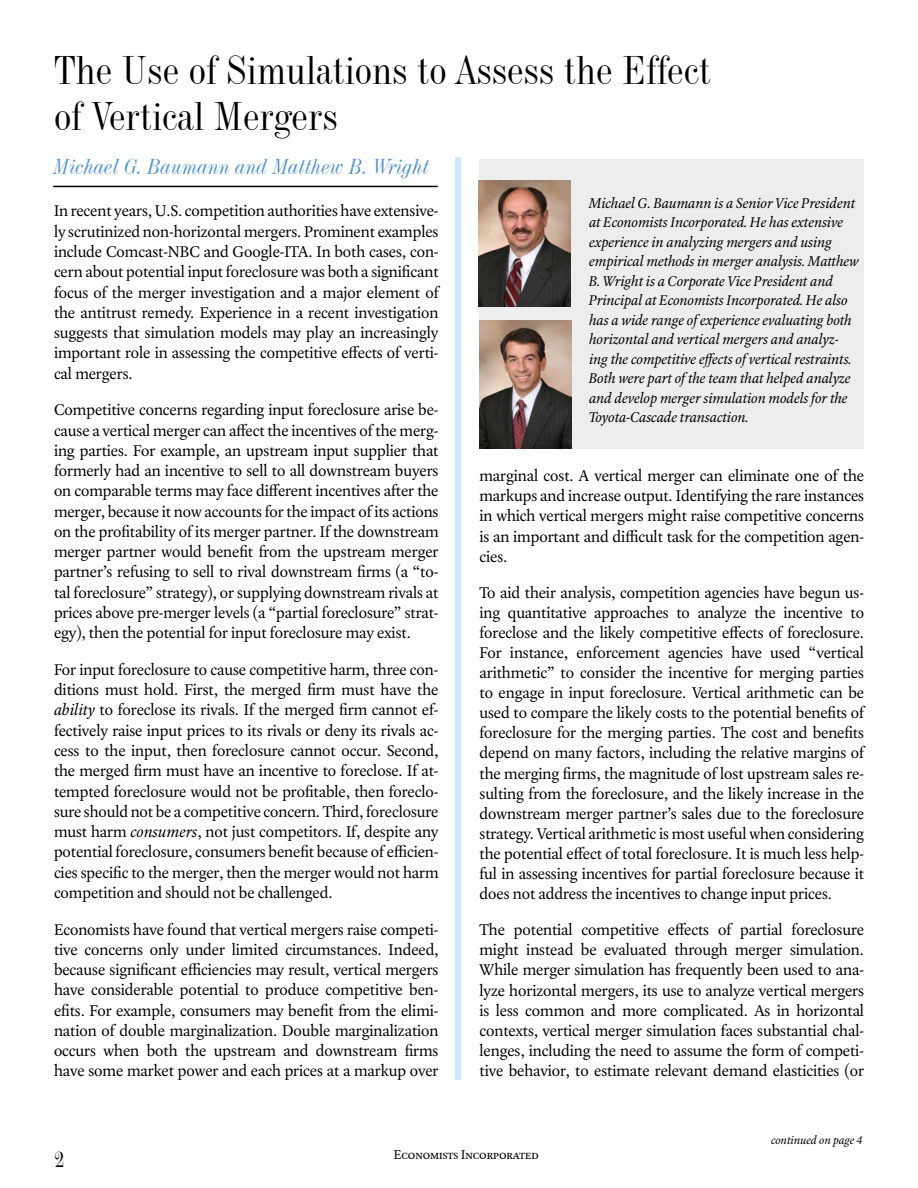
<style>
.page{position:relative;width:918px;height:1188px;background:#fff}
.page>*{position:absolute;margin:0;border:0;box-sizing:border-box;transform-origin:0 0}
.t1{font:39px/46.8px "Industrial 736 BT";color:#000}
.t2{font:italic 21px "Industrial 736 BT";color:#5091cd}
.t3{font:21px "Industrial 736 BT";color:#000}
.t4{font:16.5px/20.2px "Laurentian Std";color:#000;text-align:justify}
.t5{font:italic 15px/19.5px "Laurentian Std";color:#000}
.t6{font:13.5px "Laurentian SC";color:#000}
.t7{font:italic 12px "Laurentian Std";color:#000}
.s1{font-style:italic}
</style>
<div class="page">
<hr style="left:53px;top:186px;width:385px;height:1px;background:#000">
<div style="left:456px;top:158px;width:5px;height:922px;background:#cee9f9"></div>
<div style="left:479px;top:159px;width:385px;height:290px;background:#ededee"></div>
<img style="left:479px;top:180px;width:92px;height:127px">
<img style="left:480px;top:320px;width:92px;height:129px">
<h1 class="t1" style="left:54px;top:46px;width:659px">The Use of Simulations to Assess the Effect of Vertical Mergers</h1>
<p class="t2" style="left:54px;top:154px;width:377px">Michael G. Baumann and Matthew B. Wright</p>
<p class="t4" style="left:54px;top:201px;width:386px">In recent years, U.S. competition authorities have extensive&shy;ly scrutinized non-horizontal mergers. Prominent examples include Comcast-NBC and Google-ITA. In both cases, con&shy;cern about potential input foreclosure was both a significant focus of the merger investigation and a major element of the antitrust remedy. Experience in a recent investigation suggests that simulation models may play an increasingly important role in assessing the competitive effects of verti&shy;cal mergers.</p>
<p class="t4" style="left:54px;top:400px;width:386px">Competitive concerns regarding input foreclosure arise be&shy;cause a vertical merger can affect the incentives of the merg&shy;ing parties. For example, an upstream input supplier that formerly had an incentive to sell to all downstream buyers on comparable terms may face different incentives after the merger, because it now accounts for the impact of its actions on the profitability of its merger partner. If the downstream merger partner would benefit from the upstream merger partner’s refusing to sell to rival downstream firms (a “to&shy;tal foreclosure” strategy), or supplying downstream rivals at prices above pre-merger levels (a “partial foreclosure” strat&shy;egy), then the potential for input foreclosure may exist.</p>
<p class="t4" style="left:54px;top:659px;width:386px">For input foreclosure to cause competitive harm, three con&shy;ditions must hold. First, the merged firm must have the <span class="s1">ability</span> to foreclose its rivals. If the merged firm cannot ef&shy;fectively raise input prices to its rivals or deny its rivals ac&shy;cess to the input, then foreclosure cannot occur. Second, the merged firm must have an incentive to foreclose. If at&shy;tempted foreclosure would not be profitable, then foreclo&shy;sure should not be a competitive concern. Third, foreclosure must harm <span class="s1">consumers</span>, not just competitors. If, despite any potential foreclosure, consumers benefit because of efficien&shy;cies specific to the merger, then the merger would not harm competition and should not be challenged.</p>
<p class="t4" style="left:54px;top:919px;width:386px">Economists have found that vertical mergers raise competi&shy;tive concerns only under limited circumstances. Indeed, because significant efficiencies may result, vertical mergers have considerable potential to produce competitive ben&shy;efits. For example, consumers may benefit from the elimi&shy;nation of double marginalization. Double marginalization occurs when both the upstream and downstream firms have some market power and each prices at a markup over</p>
<p class="t5" style="left:589px;top:193px;width:271px">Michael G. Baumann is a Senior Vice President at Economists Incorporated. He has extensive experience in analyzing mergers and using empirical methods in merger analysis. Matthew B. Wright is a Corporate Vice President and Principal at Economists Incorporated. He also has a wide range of experience evaluating both horizontal and vertical mergers and analyz&shy;ing the competitive effects of vertical restraints.<br>Both were part of the team that helped analyze and develop merger simulation models for the Toyota-Cascade transaction.</p>
<p class="t4" style="left:480px;top:466px;width:386px">marginal cost. A vertical merger can eliminate one of the markups and increase output. Identifying the rare instances in which vertical mergers might raise competitive concerns is an important and difficult task for the competition agen&shy;cies.</p>
<p class="t4" style="left:480px;top:583px;width:386px">To aid their analysis, competition agencies have begun us&shy;ing quantitative approaches to analyze the incentive to foreclose and the likely competitive effects of foreclosure.<br>For instance, enforcement agencies have used “vertical arithmetic” to consider the incentive for merging parties to engage in input foreclosure. Vertical arithmetic can be used to compare the likely costs to the potential benefits of foreclosure for the merging parties. The cost and benefits depend on many factors, including the relative margins of the merging firms, the magnitude of lost upstream sales re&shy;sulting from the foreclosure, and the likely increase in the downstream merger partner’s sales due to the foreclosure strategy. Vertical arithmetic is most useful when considering the potential effect of total foreclosure. It is much less help&shy;ful in assessing incentives for partial foreclosure because it does not address the incentives to change input prices.</p>
<p class="t4" style="left:480px;top:920px;width:386px">The potential competitive effects of partial foreclosure might instead be evaluated through merger simulation.<br>While merger simulation has frequently been used to ana&shy;lyze horizontal mergers, its use to analyze vertical mergers is less common and more complicated. As in horizontal contexts, vertical merger simulation faces substantial chal&shy;lenges, including the need to assume the form of competi&shy;tive behavior, to estimate relevant demand elasticities (or</p>
<p class="t7" style="left:771px;top:1133px;width:93px">continued on page 4</p>
<p class="t3" style="left:54px;top:1146px;width:12px">2</p>
<p class="t6" style="left:394px;top:1147px;width:147px">Economists Incorporated</p>
</div>
